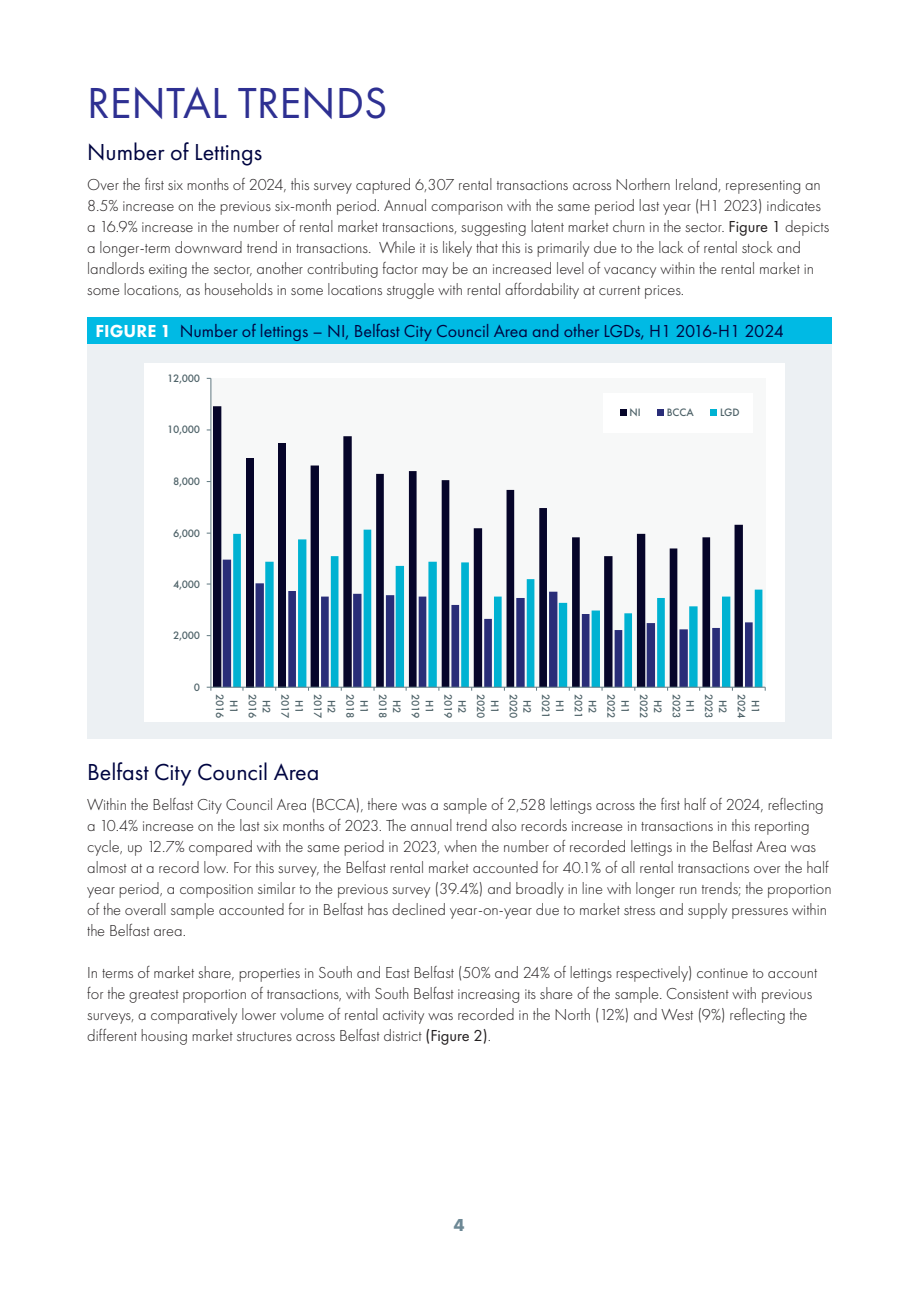
<style>
.page{position:relative;width:919px;height:1289px;background:#fff}
.page>*{position:absolute;margin:0;border:0;box-sizing:border-box;transform-origin:0 0}
.t1{font:45px "Futura PT";color:#2e3092}
.t2{font:24px "Futura PT";color:#000541}
.t3{font:18px "Futura PT";color:#000541}
.t4{font:700 18px "Futura PT";color:#6d8895}
.t5{font:300 16.5px/21px "Futura PT";color:#231f20}
.t6{font:500 11.1px/14px "Futura PT";letter-spacing:-.025em;color:#4f6369;text-align:center}
.s1{font-weight:400}
.s2{font-weight:800;color:#fff}
</style>
<div class="page">
<div style="left:87px;top:343px;width:744px;height:396px;background:#ecf0f3"></div>
<div style="left:145px;top:363px;width:639px;height:358px;background:#fff"></div>
<div style="left:211px;top:378px;width:554px;height:309px;background:#f7f8f8"></div>
<svg style="left:213px;top:406px;width:529px;height:280px"></svg>
<svg style="left:233px;top:529px;width:529px;height:157px"></svg>
<hr style="left:210px;top:378px;width:1px;height:309px;background:#677e86">
<hr style="left:211px;top:686px;width:554px;height:1px;background:#677e86">
<div style="left:602px;top:393px;width:150px;height:40px;background:#fff"></div>
<div style="left:620px;top:410px;width:7px;height:6px;background:#06052a"></div>
<div style="left:657px;top:410px;width:7px;height:6px;background:#292d78"></div>
<div style="left:710px;top:410px;width:7px;height:6px;background:#00b2d2"></div>
<div style="left:87px;top:317px;width:744px;height:27px;background:#00bae4"></div>
<h1 class="t1" style="left:87px;top:77px;width:302px">RENTAL TRENDS</h1>
<h2 class="t2" style="left:87px;top:138px;width:177px">Number of Lettings</h2>
<p class="t5" style="left:87px;top:174px;width:743px">Over the first six months of 2024, this survey captured 6,307 rental transactions across Northern Ireland, representing an 8.5% increase on the previous six-month period. Annual comparison with the same period last year (H1 2023) indicates a 16.9% increase in the number of rental market transactions, suggesting latent market churn in the sector. <span class="s1">Figure 1</span> depicts a longer-term downward trend in transactions. While it is likely that this is primarily due to the lack of rental stock and landlords exiting the sector, another contributing factor may be an increased level of vacancy within the rental market in some locations, as households in some locations struggle with rental affordability at current prices.</p>
<p class="t3" style="left:96px;top:321px;width:689px"><span class="s2">FIGURE 1</span> Number of lettings – NI, Belfast City Council Area and other LGDs, H1 2016-H1 2024</p>
<p class="t6" style="left:167px;top:371px;width:34px">12,000</p>
<p class="t6" style="left:167px;top:423px;width:34px">10,000</p>
<p class="t6" style="left:173px;top:474px;width:28px">8,000</p>
<p class="t6" style="left:173px;top:526px;width:28px">6,000</p>
<p class="t6" style="left:173px;top:577px;width:28px">4,000</p>
<p class="t6" style="left:173px;top:628px;width:28px">2,000</p>
<p class="t6" style="left:629px;top:405px;width:13px">NI</p>
<p class="t6" style="left:667px;top:405px;width:28px">BCCA</p>
<p class="t6" style="left:720px;top:405px;width:21px">LGD</p>
<p class="t6" style="left:194px;top:680px;width:8px">0</p>
<p class="t6" style="left:241px;top:694px;width:26px;rotate:90deg">H1<br>2016</p>
<p class="t6" style="left:273px;top:694px;width:26px;rotate:90deg">H2<br>2016</p>
<p class="t6" style="left:306px;top:694px;width:26px;rotate:90deg">H1<br>2017</p>
<p class="t6" style="left:338px;top:694px;width:26px;rotate:90deg">H2<br>2017</p>
<p class="t6" style="left:371px;top:694px;width:26px;rotate:90deg">H1<br>2018</p>
<p class="t6" style="left:404px;top:694px;width:26px;rotate:90deg">H2<br>2018</p>
<p class="t6" style="left:436px;top:694px;width:26px;rotate:90deg">H1<br>2019</p>
<p class="t6" style="left:469px;top:694px;width:26px;rotate:90deg">H2<br>2019</p>
<p class="t6" style="left:501px;top:694px;width:26px;rotate:90deg">H1<br>2020</p>
<p class="t6" style="left:534px;top:694px;width:26px;rotate:90deg">H2<br>2020</p>
<p class="t6" style="left:567px;top:694px;width:26px;rotate:90deg">H1<br>2021</p>
<p class="t6" style="left:599px;top:694px;width:26px;rotate:90deg">H2<br>2021</p>
<p class="t6" style="left:632px;top:694px;width:26px;rotate:90deg">H1<br>2022</p>
<p class="t6" style="left:664px;top:694px;width:26px;rotate:90deg">H2<br>2022</p>
<p class="t6" style="left:697px;top:694px;width:26px;rotate:90deg">H1<br>2023</p>
<p class="t6" style="left:729px;top:694px;width:26px;rotate:90deg">H2<br>2023</p>
<p class="t6" style="left:762px;top:694px;width:26px;rotate:90deg">H1<br>2024</p>
<h2 class="t2" style="left:87px;top:757px;width:234px">Belfast City Council Area</h2>
<p class="t5" style="left:87px;top:793px;width:746px">Within the Belfast City Council Area (BCCA), there was a sample of 2,528 lettings across the first half of 2024, reflecting a 10.4% increase on the last six months of 2023. The annual trend also records increase in transactions in this reporting cycle, up 12.7% compared with the same period in 2023, when the number of recorded lettings in the Belfast Area was almost at a record low. For this survey, the Belfast rental market accounted for 40.1% of all rental transactions over the half year period, a composition similar to the previous survey (39.4%) and broadly in line with longer run trends; the proportion of the overall sample accounted for in Belfast has declined year-on-year due to market stress and supply pressures within the Belfast area.</p>
<p class="t5" style="left:87px;top:961px;width:731px">In terms of market share, properties in South and East Belfast (50% and 24% of lettings respectively) continue to account for the greatest proportion of transactions, with South Belfast increasing its share of the sample. Consistent with previous surveys, a comparatively lower volume of rental activity was recorded in the North (12%) and West (9%) reflecting the different housing market structures across Belfast district <span class="s1">(Figure 2)</span>.</p>
<p class="t4" style="left:454px;top:1213px;width:12px">4</p>
</div>
